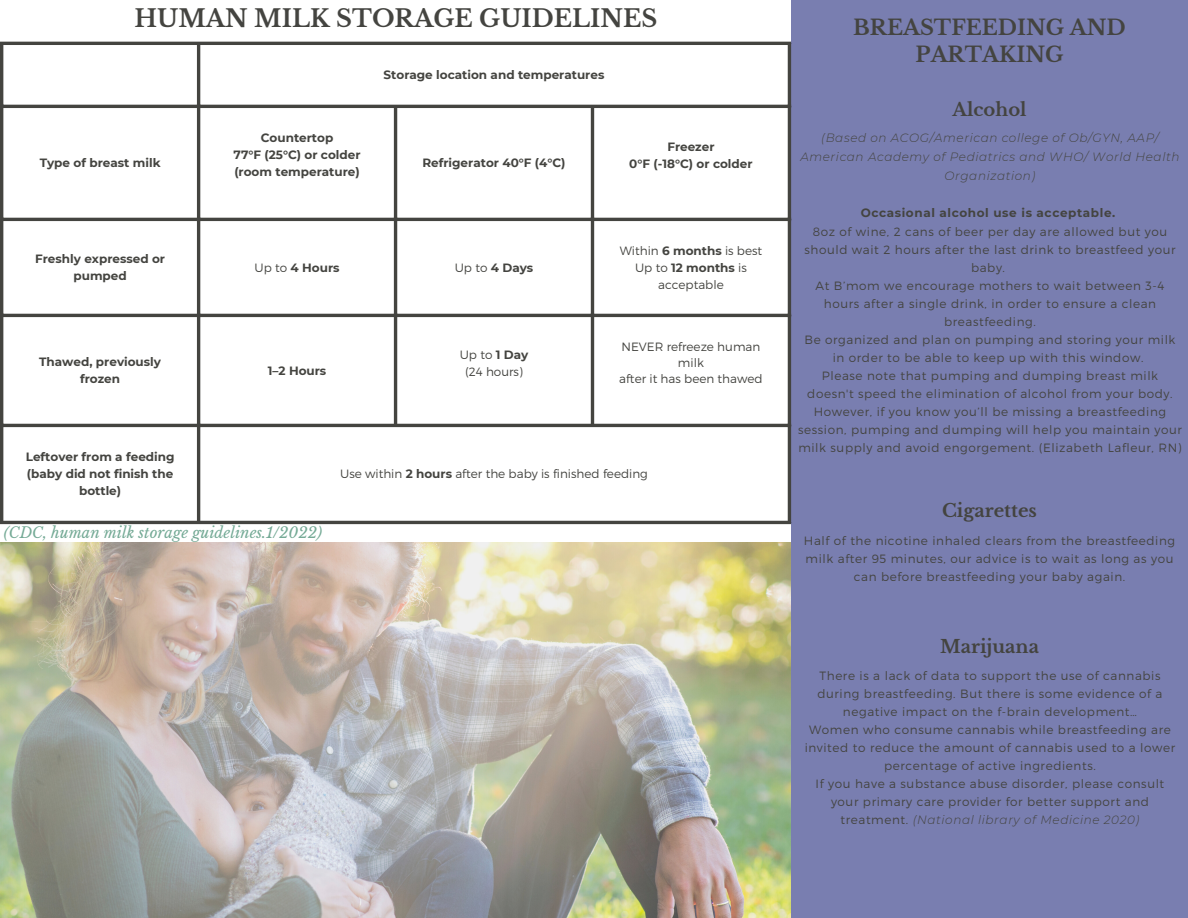
<style>
.page{position:relative;width:1188px;height:918px;background:#fff}
.page>*{position:absolute;margin:0;border:0;box-sizing:border-box;transform-origin:0 0}
.t1{font:700 24px "Libre Baskerville";color:#444440}
.t2{font:700 21px/27px "Libre Baskerville";color:#444440;text-align:center}
.t3{font:700 18px "Libre Baskerville";color:#444440}
.t4{font:italic 15px "Libre Baskerville";color:#75aa96}
.t5{font:300 12px/18px "Montserrat";letter-spacing:.05em;color:#444440;text-align:center}
.t6{font:700 12px/17px "Montserrat";color:#444440;text-align:center}
.t7{font:300 12px/17px "Montserrat";color:#444440;text-align:center}
.t8{font:italic 300 12px/19px "Montserrat";letter-spacing:.05em;color:#444440;text-align:center}
.t9{font:700 12px "Montserrat";letter-spacing:.05em;color:#444440}
.s1{font-weight:300}
.s2{font-weight:700}
.s3{font-style:italic}
</style>
<div class="page">
<img style="left:0;top:542px;width:791px;height:376px">
<div style="left:791px;top:0;width:397px;height:918px;background:#797eb0"></div>
<hr style="left:0;top:45px;width:3px;height:476px;background:#444440">
<hr style="left:197px;top:45px;width:3px;height:476px;background:#444440">
<hr style="left:394px;top:108px;width:3px;height:316px;background:#444440">
<hr style="left:591px;top:108px;width:3px;height:316px;background:#444440">
<hr style="left:788px;top:45px;width:3px;height:476px;background:#444440">
<hr style="left:0;top:42px;width:791px;height:3px;background:#444440">
<hr style="left:0;top:105px;width:791px;height:3px;background:#444440">
<hr style="left:0;top:218px;width:791px;height:3px;background:#444440">
<hr style="left:0;top:314px;width:791px;height:3px;background:#444440">
<hr style="left:0;top:424px;width:791px;height:3px;background:#444440">
<hr style="left:0;top:521px;width:791px;height:3px;background:#444440">
<h1 class="t1" style="left:135px;top:3px;width:524px">HUMAN MILK STORAGE GUIDELINES</h1>
<p class="t6" style="left:40px;top:155px;width:122px">Type of breast milk</p>
<p class="t6" style="left:234px;top:130px;width:129px">Countertop<br>77°F (25°C) or colder (room temperature)</p>
<p class="t6" style="left:384px;top:66px;width:222px">Storage location and temperatures</p>
<p class="t6" style="left:422px;top:155px;width:145px">Refrigerator 40°F (4°C)</p>
<p class="t6" style="left:629px;top:139px;width:125px">Freezer<br>0°F (-18°C) or colder</p>
<p class="t6" style="left:35px;top:251px;width:132px">Freshly expressed or pumped</p>
<p class="t6" style="left:255px;top:260px;width:87px"><span class="s1">Up to</span> 4 Hours</p>
<p class="t6" style="left:455px;top:260px;width:80px"><span class="s1">Up to</span> 4 Days</p>
<p class="t7" style="left:620px;top:242px;width:144px">Within <span class="s2">6 months</span> is best<br>Up to <span class="s2">12 months</span> is acceptable</p>
<p class="t6" style="left:39px;top:354px;width:123px">Thawed, previously frozen</p>
<p class="t6" style="left:268px;top:363px;width:60px">1–2 Hours</p>
<p class="t7" style="left:460px;top:346px;width:70px">Up to <span class="s2">1 Day </span>(24 hours)</p>
<p class="t7" style="left:619px;top:338px;width:145px;line-height:16px">NEVER refreeze human milk<br>after it has been thawed</p>
<p class="t6" style="left:26px;top:449px;width:150px">Leftover from a feeding (baby did not finish the bottle)</p>
<p class="t4" style="left:4px;top:523px;width:320px">(CDC, human milk storage guidelines.1/2022)</p>
<p class="t7" style="left:340px;top:465px;width:309px">Use within <span class="s2">2 hours</span> after the baby is finished feeding</p>
<h2 class="t2" style="left:853px;top:14px;width:274px">BREASTFEEDING AND<br>PARTAKING</h2>
<h3 class="t3" style="left:953px;top:98px;width:76px">Alcohol</h3>
<p class="t8" style="left:800px;top:128px;width:381px">(Based on ACOG/American college of Ob/GYN, AAP/<br>American Academy of Pediatrics and WHO/ World Health<br>Organization)</p>
<p class="t9" style="left:861px;top:206px;width:256px">Occasional alcohol use is acceptable.</p>
<p class="t5" style="left:798px;top:222px;width:385px">8oz of wine, 2 cans of beer per day are allowed but you should wait 2 hours after the last drink to breastfeed your baby.<br>At B’mom we encourage mothers to wait between 3-4 hours after a single drink, in order to ensure a clean breastfeeding.<br>Be organized and plan on pumping and storing your milk in order to be able to keep up with this window.<br>Please note that pumping and dumping breast milk doesn't speed the elimination of alcohol from your body.<br>However, if you know you’ll be missing a breastfeeding session, pumping and dumping will help you maintain your milk supply and avoid engorgement. (Elizabeth Lafleur, RN)</p>
<h3 class="t3" style="left:942px;top:500px;width:96px">Cigarettes</h3>
<p class="t5" style="left:804px;top:532px;width:373px">Half of the nicotine inhaled clears from the breastfeeding milk after 95 minutes, our advice is to wait as long as you can before breastfeeding your baby again.</p>
<h3 class="t3" style="left:940px;top:635px;width:100px">Marijuana</h3>
<p class="t5" style="left:805px;top:667px;width:372px">There is a lack of data to support the use of cannabis during breastfeeding. But there is some evidence of a negative impact on the f-brain development…<br>Women who consume cannabis while breastfeeding are invited to reduce the amount of cannabis used to a lower percentage of active ingredients.<br>If you have a substance abuse disorder, please consult your primary care provider for better support and treatment. <span class="s3">(National library of Medicine 2020)</span></p>
</div>
